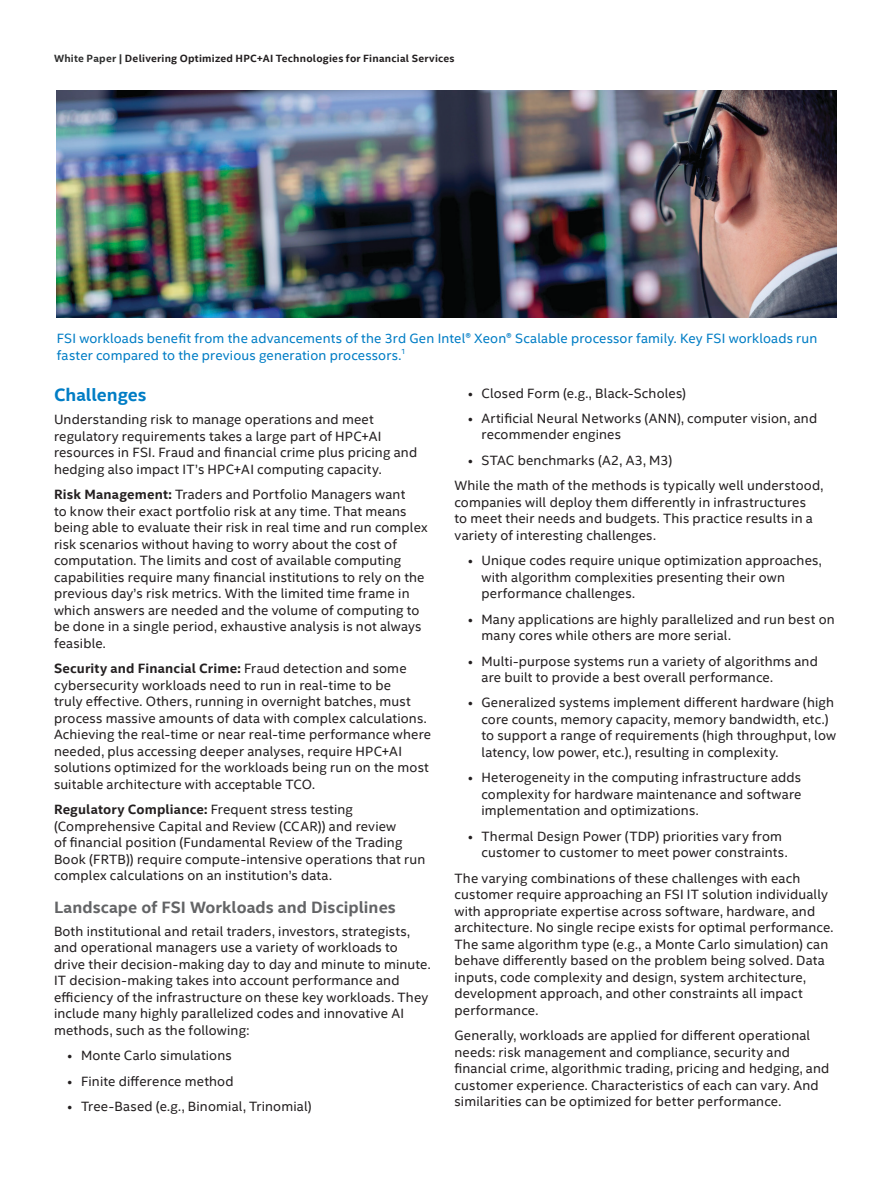
<style>
.page{position:relative;width:891px;height:1188px;background:#fff}
.page>*{position:absolute;margin:0;border:0;box-sizing:border-box;transform-origin:0 0}
.CopyHeaderBlue{font:700 18px "Intel Clear";letter-spacing:-.005em;color:#007dc5}
.CopyHeader2{font:700 16.5px "Intel Clear";letter-spacing:.005em;color:#636466}
.MainCopy___Caption{font:13.5px/16.5px "Intel Clear";letter-spacing:.01em;color:#231f20}
.t1{font:13.5px/16.5px "Intel Clear";letter-spacing:.01em;color:#007dc5}
.t2{font:700 10.5px "Intel Clear";letter-spacing:.02em;color:#231f20}
.s1{color:#2e2f2f}
.s2{font-weight:700}
</style>
<div class="page">
<img style="left:57px;top:91px;width:780px;height:227px">
<p class="t2" style="left:54px;top:52px;width:402px"><span class="s1">White Paper |</span> Delivering Optimized HPC+AI Technologies for Financial Services</p>
<p class="t1" style="left:57px;top:330px;width:762px">FSI workloads benefit from the advancements of the 3rd Gen Intel<span class="s2">®</span> Xeon<span class="s2">®</span> Scalable processor family. Key FSI workloads run faster compared to the previous generation processors.<sup>1</sup></p>
<p class="CopyHeaderBlue" style="left:54px;top:384px;width:94px">Challenges</p>
<p class="MainCopy___Caption" style="left:54px;top:411px;width:365px">Understanding risk to manage operations and meet regulatory requirements takes a large part of HPC+AI resources in FSI. Fraud and financial crime plus pricing and hedging also impact IT’s HPC+AI computing capacity.</p>
<p class="MainCopy___Caption" style="left:54px;top:486px;width:375px"><span class="s2">Risk Management:</span> Traders and Portfolio Managers want<br>to know their exact portfolio risk at any time. That means being able to evaluate their risk in real time and run complex risk scenarios without having to worry about the cost of computation. The limits and cost of available computing capabilities require many financial institutions to rely on the previous day’s risk metrics. With the limited time frame in which answers are needed and the volume of computing to be done in a single period, exhaustive analysis is not always feasible.</p>
<p class="MainCopy___Caption" style="left:54px;top:660px;width:379px"><span class="s2">Security and Financial Crime:</span> Fraud detection and some cybersecurity workloads need to run in real-time to be<br>truly effective. Others, running in overnight batches, must process massive amounts of data with complex calculations.<br>Achieving the real-time or near real-time performance where needed, plus accessing deeper analyses, require HPC+AI solutions optimized for the workloads being run on the most suitable architecture with acceptable TCO.</p>
<p class="MainCopy___Caption" style="left:54px;top:801px;width:373px"><span class="s2">Regulatory Compliance:</span> Frequent stress testing (Comprehensive Capital and Review (CCAR)) and review<br>of financial position (Fundamental Review of the Trading Book (FRTB)) require compute-intensive operations that run complex calculations on an institution’s data.</p>
<p class="CopyHeader2" style="left:54px;top:897px;width:343px">Landscape of FSI Workloads and Disciplines</p>
<p class="MainCopy___Caption" style="left:54px;top:923px;width:378px">Both institutional and retail traders, investors, strategists, and operational managers use a variety of workloads to drive their decision-making day to day and minute to minute.<br>IT decision-making takes into account performance and efficiency of the infrastructure on these key workloads. They include many highly parallelized codes and innovative AI methods, such as the following:</p>
<p class="MainCopy___Caption" style="left:68px;top:1047px;width:166px">• Monte Carlo simulations</p>
<p class="MainCopy___Caption" style="left:68px;top:1072px;width:168px">• Finite difference method</p>
<p class="MainCopy___Caption" style="left:68px;top:1098px;width:246px">• Tree-Based (e.g., Binomial, Trinomial)</p>
<p class="MainCopy___Caption" style="left:468px;top:384px;width:220px">• Closed Form (e.g., Black-Scholes)</p>
<p class="MainCopy___Caption" style="left:482px;top:410px;width:337px;text-indent:-14px">• Artificial Neural Networks (ANN), computer vision, and recommender engines</p>
<p class="MainCopy___Caption" style="left:468px;top:452px;width:206px">• STAC benchmarks (A2, A3, M3)</p>
<p class="MainCopy___Caption" style="left:454px;top:477px;width:370px">While the math of the methods is typically well understood, companies will deploy them differently in infrastructures<br>to meet their needs and budgets. This practice results in a variety of interesting challenges.</p>
<p class="MainCopy___Caption" style="left:482px;top:552px;width:342px;text-indent:-14px">• Unique codes require unique optimization approaches, with algorithm complexities presenting their own performance challenges.</p>
<p class="MainCopy___Caption" style="left:482px;top:610px;width:355px;text-indent:-14px">• Many applications are highly parallelized and run best on many cores while others are more serial.</p>
<p class="MainCopy___Caption" style="left:482px;top:652px;width:338px;text-indent:-14px">• Multi-purpose systems run a variety of algorithms and are built to provide a best overall performance.</p>
<p class="MainCopy___Caption" style="left:482px;top:694px;width:356px;text-indent:-14px">• Generalized systems implement different hardware (high core counts, memory capacity, memory bandwidth, etc.) to support a range of requirements (high throughput, low latency, low power, etc.), resulting in complexity.</p>
<p class="MainCopy___Caption" style="left:482px;top:769px;width:322px;text-align:justify;text-indent:-14px">• Heterogeneity in the computing infrastructure adds complexity for hardware maintenance and software implementation and optimizations.</p>
<p class="MainCopy___Caption" style="left:482px;top:827px;width:308px;text-indent:-14px">• Thermal Design Power (TDP) priorities vary from customer to customer to meet power constraints.</p>
<p class="MainCopy___Caption" style="left:454px;top:869px;width:381px">The varying combinations of these challenges with each customer require approaching an FSI IT solution individually with appropriate expertise across software, hardware, and architecture. No single recipe exists for optimal performance.<br>The same algorithm type (e.g., a Monte Carlo simulation) can behave differently based on the problem being solved. Data inputs, code complexity and design, system architecture, development approach, and other constraints all impact performance.</p>
<p class="MainCopy___Caption" style="left:454px;top:1027px;width:376px">Generally, workloads are applied for different operational needs: risk management and compliance, security and financial crime, algorithmic trading, pricing and hedging, and customer experience. Characteristics of each can vary. And similarities can be optimized for better performance.</p>
</div>
